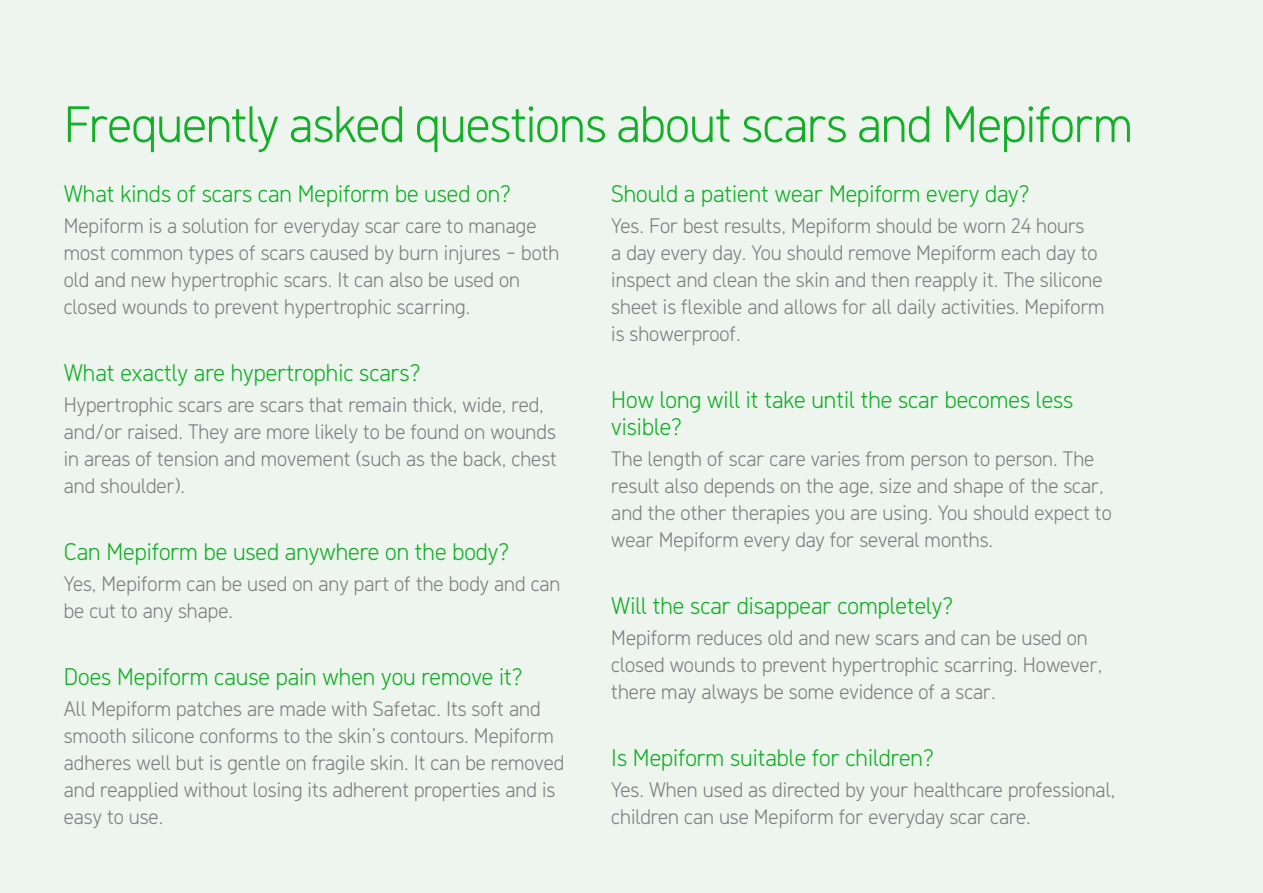
<style>
.page{position:relative;width:1263px;height:893px;background:#edf5ee}
.page>*{position:absolute;margin:0;border:0;box-sizing:border-box;transform-origin:0 0}
.t1{font:300 51px "Molnlycke Sans";letter-spacing:-.015em;color:#14af28}
.t2{font:300 24px/27px "Molnlycke Sans";color:#14af28}
.t3{font:300 21px/27px "Molnlycke Sans";color:#808083}
</style>
<div class="page">
<h1 class="t1" style="left:64px;top:95px;width:1071px">Frequently asked questions about scars and Mepiform</h1>
<p class="t2" style="left:64px;top:180px;width:448px">What kinds of scars can Mepiform be used on?</p>
<p class="t3" style="left:64px;top:212px;width:497px">Mepiform is a solution for everyday scar care to manage most common types of scars caused by burn injures – both old and new hypertrophic scars. It can also be used on closed wounds to prevent hypertrophic scarring.</p>
<p class="t2" style="left:611px;top:180px;width:420px">Should a patient wear Mepiform every day?</p>
<p class="t3" style="left:611px;top:212px;width:495px">Yes. For best results, Mepiform should be worn 24 hours<br>a day every day. You should remove Mepiform each day to inspect and clean the skin and then reapply it. The silicone sheet is flexible and allows for all daily activities. Mepiform is showerproof.</p>
<p class="t2" style="left:64px;top:359px;width:358px">What exactly are hypertrophic scars?</p>
<p class="t3" style="left:64px;top:391px;width:495px">Hypertrophic scars are scars that remain thick, wide, red, and/or raised. They are more likely to be found on wounds in areas of tension and movement (such as the back, chest and shoulder).</p>
<p class="t2" style="left:64px;top:538px;width:447px">Can Mepiform be used anywhere on the body?</p>
<p class="t3" style="left:64px;top:570px;width:498px">Yes, Mepiform can be used on any part of the body and can be cut to any shape.</p>
<p class="t2" style="left:64px;top:663px;width:460px">Does Mepiform cause pain when you remove it?</p>
<p class="t3" style="left:64px;top:695px;width:502px">All Mepiform patches are made with Safetac. Its soft and smooth silicone conforms to the skin’s contours. Mepiform adheres well but is gentle on fragile skin. It can be removed and reapplied without losing its adherent properties and is easy to use.</p>
<p class="t2" style="left:611px;top:386px;width:463px">How long will it take until the scar becomes less visible?</p>
<p class="t3" style="left:611px;top:445px;width:502px">The length of scar care varies from person to person. The result also depends on the age, size and shape of the scar, and the other therapies you are using. You should expect to wear Mepiform every day for several months.</p>
<p class="t2" style="left:611px;top:592px;width:343px">Will the scar disappear completely?</p>
<p class="t3" style="left:611px;top:624px;width:492px">Mepiform reduces old and new scars and can be used on closed wounds to prevent hypertrophic scarring. However, there may always be some evidence of a scar.</p>
<p class="t2" style="left:611px;top:744px;width:324px">Is Mepiform suitable for children?</p>
<p class="t3" style="left:611px;top:776px;width:505px">Yes. When used as directed by your healthcare professional, children can use Mepiform for everyday scar care.</p>
</div>
